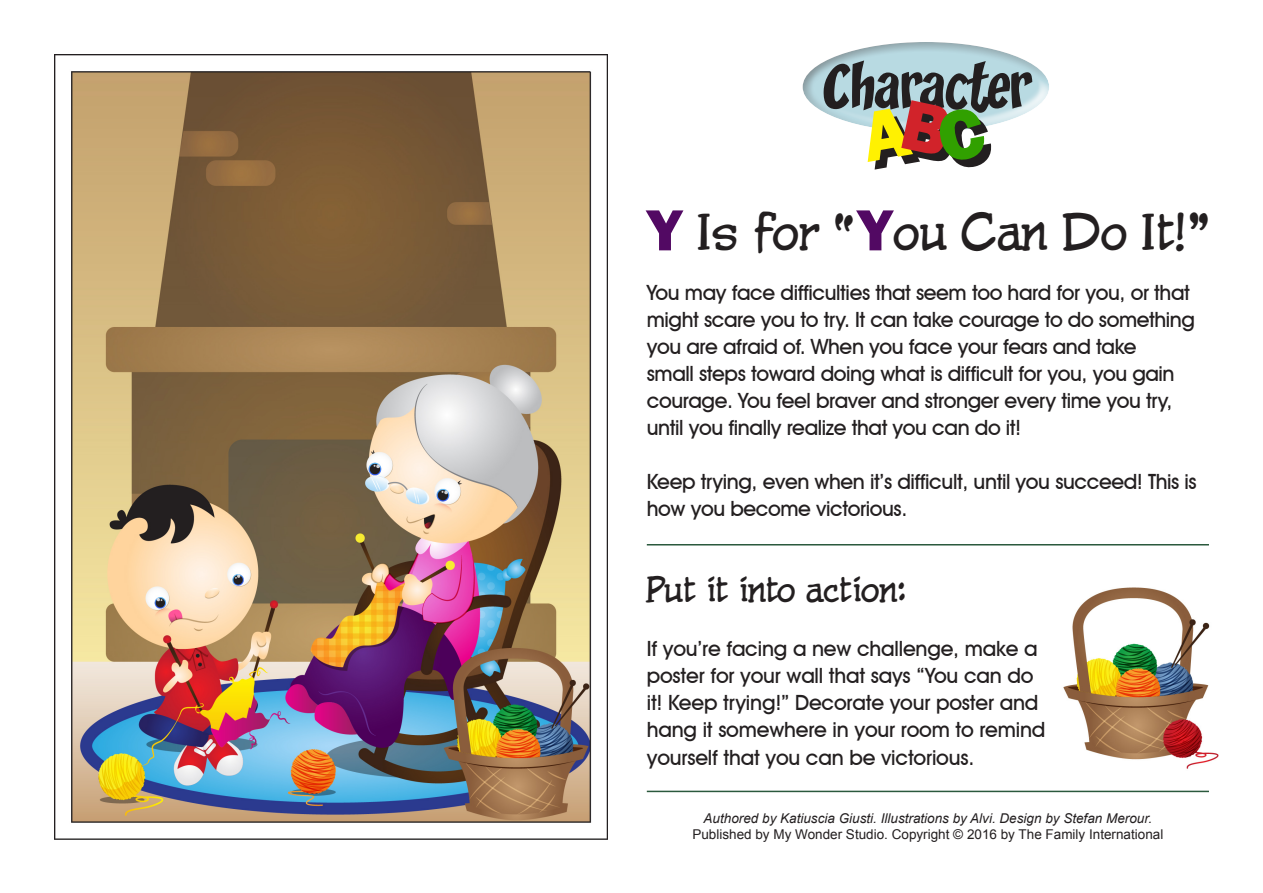
<style>
.page{position:relative;width:1263px;height:893px;background:#fff}
.page>*{position:absolute;margin:0;border:0;box-sizing:border-box;transform-origin:0 0}
.Plain_Text{font:56.1px "CC Zoinks";color:#231f20}
.Plain_Text-2{font:47.4px "CC Pulp Fiction";color:#231f20}
.Plain_Text-3{font:33px "CC Pulp Fiction";color:#231f20}
.t1{font:500 21px/27px "Avant Garde IT Cby BT";letter-spacing:-.02em;color:#231f20}
.t2{font:italic 13.5px "Arial";color:#231f20}
.t3{font:13.5px "Arial";color:#231f20}
.s1{font-family:"Franklin Gothic";font-weight:800;font-size:59.85px;color:#520963}
</style>
<div class="page">
<img style="left:54px;top:54px;width:554px;height:785px">
<div style="left:801px;top:42px;width:250px;height:91px;background:#231f20;opacity:.75"></div>
<img style="left:1063px;top:587px;width:156px;height:182px">
<hr style="left:647px;top:544px;width:562px;height:1px;background:#2b593d">
<hr style="left:647px;top:791px;width:562px;height:1px;background:#2b593d">
<svg style="left:866px;top:105px;width:129px;height:28px;background:#c5e0e7"></svg>
<p class="Plain_Text" style="left:821px;top:55px;width:210px">Character</p>
<p class="Plain_Text-2" style="left:647px;top:211px;width:564px"><span class="s1">Y</span> Is for “<span class="s1">Y</span>ou Can Do It!”</p>
<p class="t1" style="left:647px;top:278px;width:550px">You may face difficulties that seem too hard for you, or that might scare you to try. It can take courage to do something you are afraid of. When you face your fears and take<br>small steps toward doing what is difficult for you, you gain courage. You feel braver and stronger every time you try, until you finally realize that you can do it!</p>
<p class="t1" style="left:647px;top:467px;width:551px">Keep trying, even when it’s difficult, until you succeed! This is how you become victorious.</p>
<p class="Plain_Text-3" style="left:647px;top:575px;width:265px">Put it into action:</p>
<p class="t1" style="left:647px;top:635px;width:400px">If you’re facing a new challenge, make a poster for your wall that says “You can do it! Keep trying!” Decorate your poster and hang it somewhere in your room to remind yourself that you can be victorious.</p>
<p class="t2" style="left:704px;top:809px;width:450px">Authored by Katiuscia Giusti. Illustrations by Alvi. Design by Stefan Merour.</p>
<p class="t3" style="left:692px;top:825px;width:472px">Published by My Wonder Studio. Copyright © 2016 by The Family International</p>
</div>
